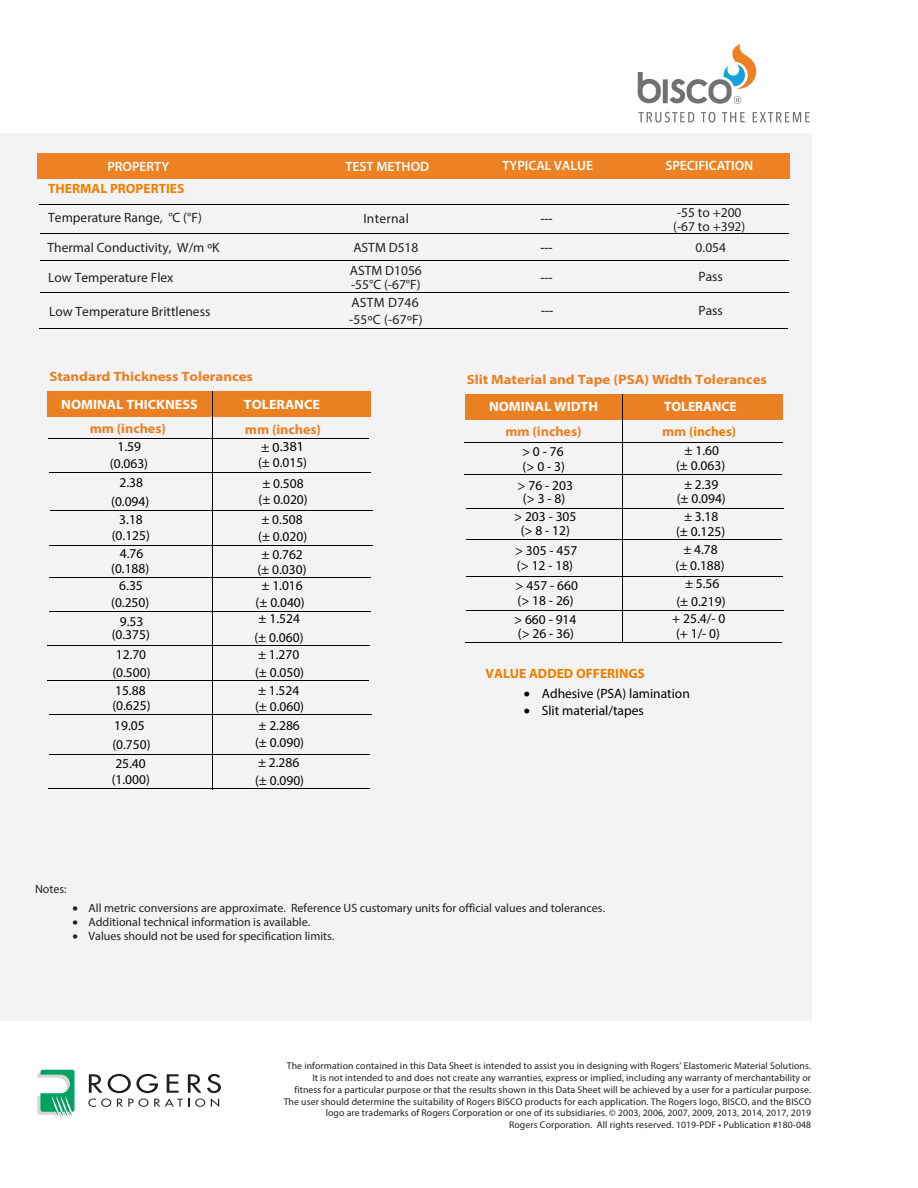
<style>
.page{position:relative;width:918px;height:1188px;background:#fff}
.page>*{position:absolute;margin:0;border:0;box-sizing:border-box;transform-origin:0 0}
.t1{font:13.5px/16.5px "Myriad Pro";color:#000;text-align:center}
.t2{font:13.5px/13.5px "Myriad Pro";color:#231f20}
.t3{font:700 13.5px "Myriad Pro";letter-spacing:-.005em;color:#eb8023;scale:1.11 1}
.t4{font:700 13.5px "Myriad Pro";color:#ee7f00}
.t5{font:600 13.5px "Myriad Pro";color:#fff}
.t6{font:700 13.5px "Myriad Pro";color:#fff;scale:1.05 1}
.t7{font:13.5px/13.5px "Myriad Pro";color:#221e1f}
.t8{font:700 13.5px "Myriad Pro";letter-spacing:-.005em;color:#eb8023;scale:1.05 1}
.t9{font:13.5px/16.6px "Myriad Pro";letter-spacing:.02em;color:#221e1f}
.t10{font:700 13.5px "Myriad Pro";color:#fff}
.t11{font:13.5px "Myriad Pro";letter-spacing:.02em;color:#231f20}
.t12{font:13.5px "Myriad Pro";color:#000;scale:1.05 1}
.t13{font:12px "Myriad Pro";color:#231f20}
.t14{font:9.75px/11.7px "Myriad Pro";letter-spacing:.01em;color:#231f20;text-align:right}
.s1{color:#eb8023}
</style>
<div class="page">
<div style="left:0;top:133px;width:811px;height:888px;background:#f3f3f5"></div>
<svg style="left:639px;top:112px;width:55px;height:11px"></svg>
<svg style="left:701px;top:112px;width:14px;height:11px"></svg>
<svg style="left:722px;top:112px;width:23px;height:10px"></svg>
<svg style="left:753px;top:112px;width:57px;height:10px"></svg>
<svg style="left:638px;top:72px;width:23px;height:31px"></svg>
<div style="left:663px;top:79px;width:5px;height:24px;background:#707172"></div>
<svg style="left:669px;top:44px;width:88px;height:60px"></svg>
<svg style="left:37px;top:1070px;width:38px;height:49px"></svg>
<svg style="left:88px;top:1074px;width:133px;height:33px"></svg>
<div style="left:48px;top:392px;width:323px;height:25px;background:#eb8023"></div>
<div style="left:38px;top:153px;width:752px;height:26px;background:#ed8123"></div>
<hr style="left:40px;top:204px;width:749px;height:1px;background:#000">
<hr style="left:40px;top:260px;width:748px;height:1px;background:#000">
<hr style="left:40px;top:292px;width:748px;height:1px;background:#000">
<hr style="left:39px;top:328px;width:749px;height:1px;background:#000">
<hr style="left:40px;top:233px;width:749px;height:1px;background:#000">
<hr style="left:48px;top:438px;width:321px;height:1px;background:#000">
<hr style="left:212px;top:391px;width:1px;height:399px;background:#000">
<hr style="left:49px;top:473px;width:322px;height:1px;background:#000">
<hr style="left:50px;top:510px;width:322px;height:1px;background:#000">
<hr style="left:49px;top:545px;width:323px;height:1px;background:#000">
<hr style="left:49px;top:577px;width:322px;height:1px;background:#000">
<hr style="left:49px;top:611px;width:322px;height:1px;background:#000">
<hr style="left:48px;top:645px;width:322px;height:1px;background:#000">
<hr style="left:47px;top:680px;width:322px;height:1px;background:#000">
<hr style="left:49px;top:714px;width:323px;height:1px;background:#000">
<hr style="left:49px;top:754px;width:321px;height:1px;background:#000">
<hr style="left:48px;top:788px;width:321px;height:1px;background:#000">
<div style="left:465px;top:394px;width:317px;height:25px;background:#eb8023"></div>
<hr style="left:464px;top:474px;width:317px;height:1px;background:#000">
<hr style="left:466px;top:508px;width:317px;height:1px;background:#000">
<hr style="left:467px;top:539px;width:315px;height:1px;background:#000">
<hr style="left:466px;top:576px;width:317px;height:1px;background:#000">
<hr style="left:466px;top:610px;width:317px;height:1px;background:#000">
<hr style="left:465px;top:642px;width:316px;height:1px;background:#000">
<hr style="left:464px;top:442px;width:319px;height:1px;background:#000">
<hr style="left:622px;top:394px;width:1px;height:249px;background:#000">
<h1 class="t5" style="left:107px;top:158px;width:63px">PROPERTY</h1>
<h1 class="t5" style="left:346px;top:158px;width:85px">TEST METHOD</h1>
<h1 class="t5" style="left:502px;top:157px;width:92px">TYPICAL VALUE</h1>
<h1 class="t5" style="left:665px;top:157px;width:89px">SPECIFICATION</h1>
<h1 class="t4" style="left:48px;top:180px;width:138px">THERMAL PROPERTIES</h1>
<h1 class="t1" style="left:540px;top:210px;width:14px">---</h1>
<h1 class="t1" style="left:540px;top:233px;width:14px;line-height:29.1px;text-align:left">--- ---</h1>
<h1 class="t1" style="left:541px;top:302px;width:14px">---</h1>
<h1 class="t7" style="left:673px;top:206px;width:74px">-55 to +200 (-67 to +392)</h1>
<h1 class="t2" style="left:48px;top:211px;width:155px">Temperature Range, °C (°F)</h1>
<h1 class="t11" style="left:363px;top:210px;width:47px">Internal</h1>
<h1 class="t2" style="left:48px;top:240px;width:173px">Thermal Conductivity, W/m ºK</h1>
<h1 class="t2" style="left:353px;top:240px;width:67px">ASTM D518</h1>
<h1 class="t2" style="left:48px;top:270px;width:127px">Low Temperature Flex</h1>
<h1 class="t7" style="left:696px;top:233px;width:32px;line-height:29.1px">0.054<br>Pass</h1>
<h1 class="t7" style="left:699px;top:303px;width:26px">Pass</h1>
<h1 class="t2" style="left:350px;top:264px;width:74px">ASTM D1056 -55°C (-67°F)</h1>
<h1 class="t9" style="left:349px;top:294px;width:75px">ASTM D746 -55ºC (-67ºF)</h1>
<h1 class="t2" style="left:49px;top:304px;width:163px">Low Temperature Brittleness</h1>
<h1 class="t3" style="left:49px;top:368px;width:185px">Standard Thickness Tolerances</h1>
<h1 class="t6" style="left:61px;top:396px;width:131px">NOMINAL THICKNESS</h1>
<h1 class="t6" style="left:244px;top:395px;width:74px">TOLERANCE</h1>
<h1 class="t8" style="left:90px;top:420px;width:74px">mm (inches)</h1>
<h1 class="t8" style="left:245px;top:420px;width:74px">mm (inches)</h1>
<h1 class="t1" style="left:110px;top:438px;width:40px">1.59 (0.063)</h1>
<h1 class="t12" style="left:261px;top:439px;width:43px;rotate:-2deg">± 0.381</h1>
<h1 class="t1" style="left:258px;top:454px;width:51px">(± 0.015)</h1>
<p class="t13" style="left:35px;top:882px;width:33px">Notes:</p>
<h1 class="t1" style="left:111px;top:472px;width:40px;line-height:19.5px">2.38 (0.094)</h1>
<h1 class="t1" style="left:259px;top:475px;width:51px;text-align:left">± 0.508 (± 0.020)</h1>
<h1 class="t1" style="left:112px;top:511px;width:40px">3.18 (0.125)</h1>
<h1 class="t1" style="left:258px;top:510px;width:51px;line-height:17.1px;text-align:left">± 0.508 (± 0.020)</h1>
<h1 class="t1" style="left:111px;top:546px;width:40px;line-height:14.7px">4.76 (0.188)</h1>
<h1 class="t1" style="left:257px;top:546px;width:51px;line-height:15.3px">± 0.762 (± 0.030)</h1>
<h1 class="t1" style="left:111px;top:576px;width:40px;line-height:17.1px">6.35 (0.250)</h1>
<h1 class="t1" style="left:256px;top:577px;width:51px;line-height:17.1px">± 1.016 (± 0.040)</h1>
<h1 class="t1" style="left:112px;top:614px;width:40px;line-height:13.5px">9.53 (0.375)</h1>
<h1 class="t1" style="left:254px;top:610px;width:51px;line-height:18.3px">± 1.524 (± 0.060)</h1>
<h1 class="t1" style="left:112px;top:646px;width:40px;line-height:17.7px;text-align:left">12.70 (0.500)</h1>
<h1 class="t1" style="left:255px;top:645px;width:51px;line-height:18.3px;text-align:left">± 1.270 (± 0.050)</h1>
<h1 class="t1" style="left:112px;top:682px;width:40px;line-height:15.3px;text-align:left">15.88 (0.625)</h1>
<h1 class="t1" style="left:255px;top:682px;width:51px;text-align:left">± 1.524 (± 0.060)</h1>
<h1 class="t1" style="left:112px;top:716px;width:40px;line-height:18.9px;text-align:left">19.05 (0.750)</h1>
<h1 class="t1" style="left:255px;top:718px;width:51px;text-align:left">± 2.286 (± 0.090)</h1>
<h1 class="t1" style="left:112px;top:755px;width:40px;text-align:left">25.40 (1.000)</h1>
<h1 class="t1" style="left:255px;top:753px;width:51px;line-height:18.3px;text-align:left">± 2.286 (± 0.090)</h1>
<h1 class="t3" style="left:467px;top:370px;width:272px">Slit Material and Tape (PSA) Width Tolerances</h1>
<h1 class="t6" style="left:489px;top:398px;width:105px">NOMINAL WIDTH</h1>
<h1 class="t10" style="left:664px;top:397px;width:74px">TOLERANCE</h1>
<h1 class="t8" style="left:505px;top:423px;width:74px">mm (inches)</h1>
<h1 class="t4" style="left:662px;top:423px;width:75px"><span class="s1">mm</span> (inches)</h1>
<h1 class="t1" style="left:522px;top:444px;width:44px;line-height:14.9px;text-align:left">&gt;0 - 76 (&gt; 0 - 3)</h1>
<h1 class="t1" style="left:518px;top:478px;width:57px;line-height:12.9px">&gt; 76 - 203 (&gt; 3 - 8)</h1>
<h1 class="t1" style="left:514px;top:510px;width:64px;line-height:13.5px">&gt; 203 - 305 (&gt; 8 - 12)</h1>
<h1 class="t1" style="left:515px;top:543px;width:64px;line-height:15.3px;text-align:left">&gt; 305 - 457 (&gt; 12 - 18)</h1>
<h1 class="t1" style="left:516px;top:578px;width:64px;line-height:15.3px;text-align:left">&gt; 457 - 660 (&gt; 18 - 26)</h1>
<h1 class="t1" style="left:514px;top:613px;width:64px;line-height:13.5px;text-align:left">&gt; 660 - 914 (&gt; 26 - 36)</h1>
<h1 class="t1" style="left:676px;top:442px;width:51px;line-height:15.9px">± 1.60 (± 0.063)</h1>
<h1 class="t1" style="left:677px;top:476px;width:51px;line-height:14.7px">± 2.39 (± 0.094)</h1>
<h1 class="t1" style="left:676px;top:508px;width:51px;line-height:15.3px">± 3.18 (± 0.125)</h1>
<h1 class="t1" style="left:676px;top:541px;width:51px">± 4.78 (± 0.188)</h1>
<h1 class="t1" style="left:672px;top:575px;width:55px;line-height:17.2px">± 5.56<br>(± 0.219) + 25.4/- 0</h1>
<h1 class="t1" style="left:676px;top:625px;width:46px">(+ 1/- 0)</h1>
<h1 class="t4" style="left:486px;top:665px;width:161px">VALUE ADDED OFFERINGS</h1>
<h1 class="t1" style="left:524px;top:685px;width:168px">• Adhesive (PSA) lamination</h1>
<h1 class="t1" style="left:524px;top:702px;width:121px">• Slit material/tapes</h1>
<p class="t13" style="left:73px;top:900px;width:534px">• All metric conversions are approximate. Reference US customary units for official values and tolerances.</p>
<p class="t13" style="left:73px;top:915px;width:239px">• Additional technical information is available.</p>
<p class="t13" style="left:73px;top:929px;width:263px">• Values should not be used for specification limits.</p>
<p class="t14" style="left:284px;top:1060px;width:529px">The information contained in this Data Sheet is intended to assist you in designing with Rogers’ Elastomeric Material Solutions.<br>It is not intended to and does not create any warranties, express or implied, including any warranty of merchantability or fitness for a particular purpose or that the results shown in this Data Sheet will be achieved by a user for a particular purpose.<br>The user should determine the suitability of Rogers BISCO products for each application. The Rogers logo, BISCO, and the BISCO logo are trademarks of Rogers Corporation or one of its subsidiaries. © 2003, 2006, 2007, 2009, 2013, 2014, 2017, 2019<br>Rogers Corporation. All rights reserved. 1019-PDF • Publication #180-048</p>
</div>
